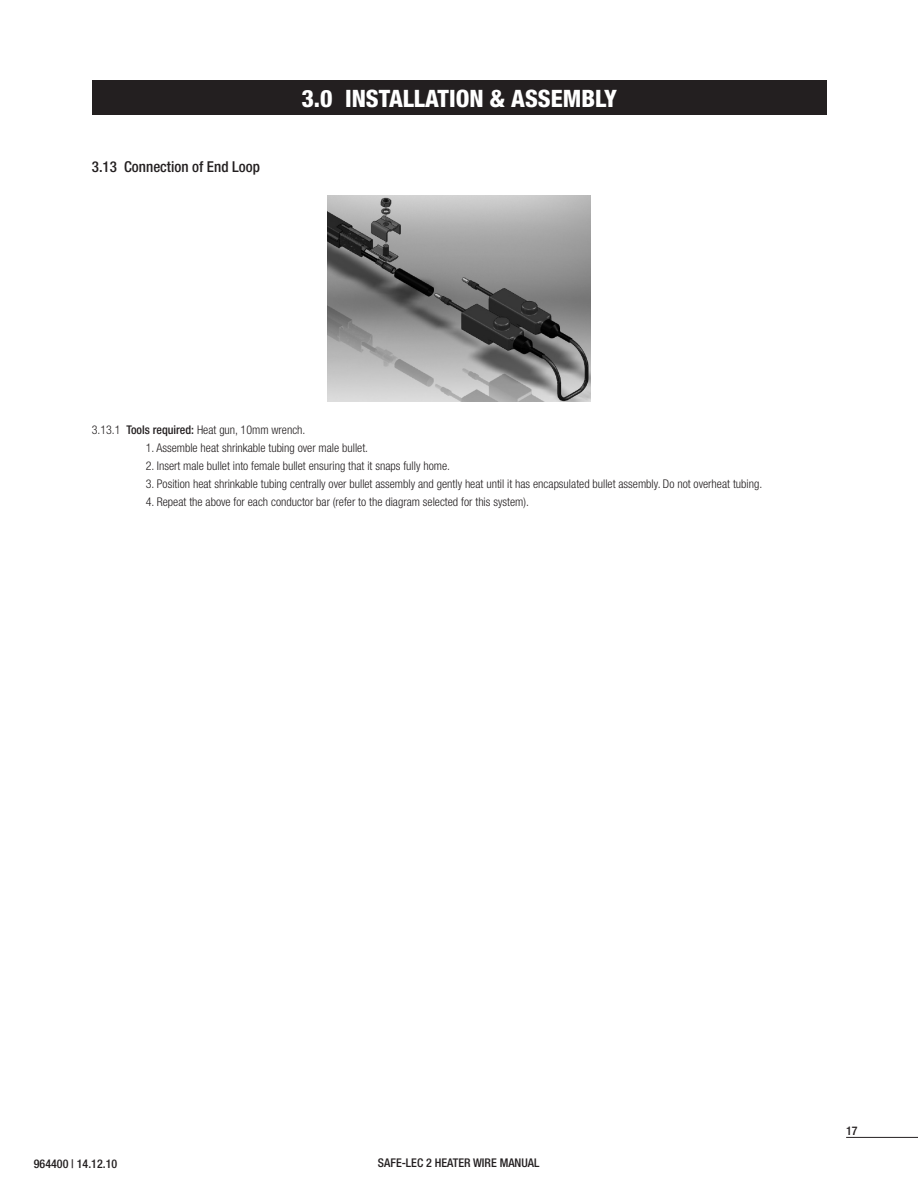
<style>
.page{position:relative;width:918px;height:1188px;background:#fff}
.page>*{position:absolute;margin:0;border:0;box-sizing:border-box;transform-origin:0 0}
.t1{font:800 condensed 24px "Helvetica Neue LT";color:#fff}
.t2{font:500 condensed 15px "Helvetica Neue LT";color:#231f20}
.t3{font:300 condensed 12px "Helvetica Neue LT";color:#231f20}
.t4{font:500 condensed 12px "Helvetica Neue LT";color:#231f20}
.s1{font-weight:500}
</style>
<div class="page">
<hr style="left:846px;top:1137px;width:72px;height:1px;background:#231f20">
<div style="left:92px;top:80px;width:735px;height:35px;background:#231f20"></div>
<img style="left:327px;top:196px;width:264px;height:206px">
<p class="t2" style="left:92px;top:158px;width:170px">3.13 Connection of End Loop</p>
<p class="t1" style="left:301px;top:84px;width:317px">3.0 INSTALLATION &amp; ASSEMBLY</p>
<p class="t3" style="left:92px;top:423px;width:215px">3.13.1 <span class="s1">Tools required:</span> Heat gun, 10mm wrench.</p>
<p class="t3" style="left:146px;top:441px;width:224px">1. Assemble heat shrinkable tubing over male bullet.</p>
<p class="t3" style="left:146px;top:459px;width:306px">2. Insert male bullet into female bullet ensuring that it snaps fully home.</p>
<p class="t3" style="left:146px;top:477px;width:618px">3. Position heat shrinkable tubing centrally over bullet assembly and gently heat until it has encapsulated bullet assembly. Do not overheat tubing.</p>
<p class="t3" style="left:146px;top:495px;width:385px">4. Repeat the above for each conductor bar (refer to the diagram selected for this system).</p>
<p class="t4" style="left:34px;top:1156px;width:85px">964400 | 14.12.10</p>
<p class="t4" style="left:378px;top:1156px;width:163px">SAFE-LEC 2 HEATER WIRE MANUAL</p>
<p class="t4" style="left:846px;top:1124px;width:13px">17</p>
</div>
